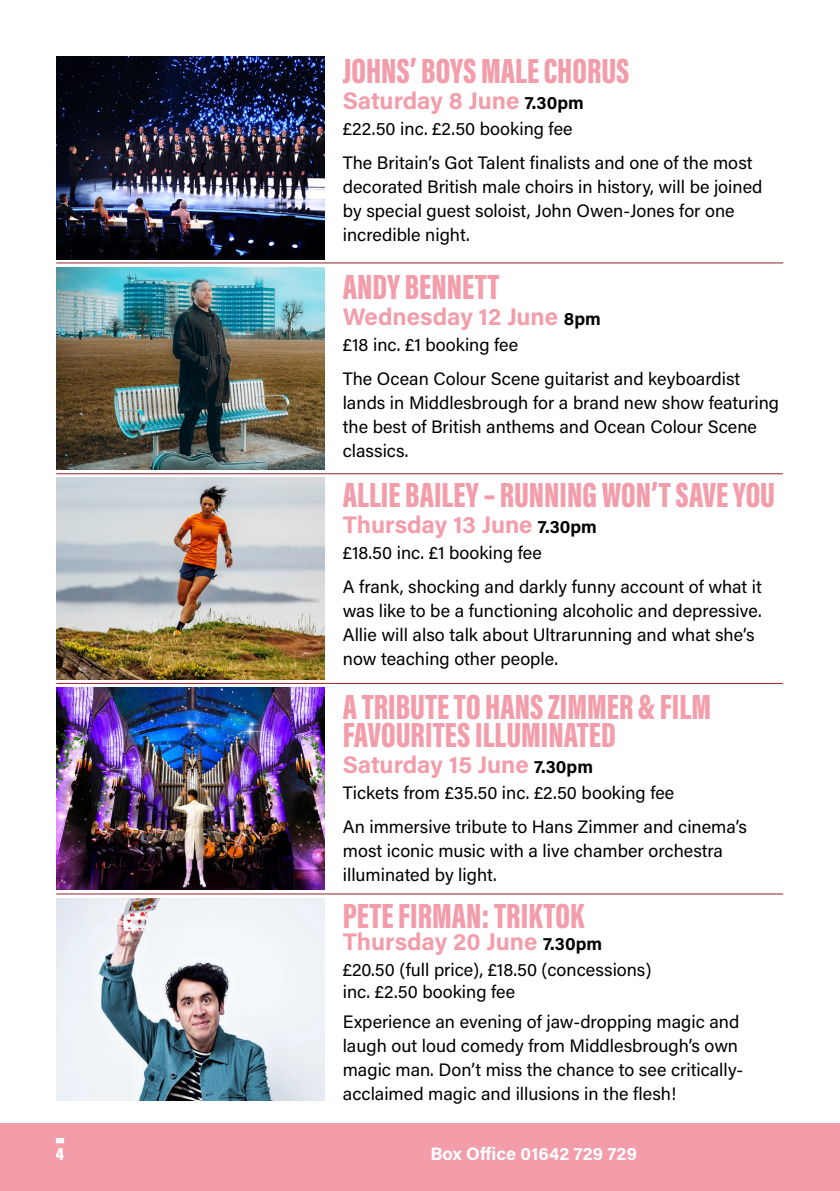
<style>
.page{position:relative;width:840px;height:1191px;background:#fff}
.page>*{position:absolute;margin:0;border:0;box-sizing:border-box;transform-origin:0 0}
.t1{font:900 36px/28px "Acumin Pro Extra Cond";color:#f39dab}
.t2{font:700 24px "Acumin Pro";color:#f39dab}
.t3{font:18px/24px "Acumin Pro";color:#000}
.t4{font:700 18px "Acumin Pro";letter-spacing:.005em;color:#fff}
.t5{font:900 18px "Acumin Pro Cond";color:#fff}
.s1{font-size:18px;color:#000}
</style>
<div class="page">
<div style="left:0;top:1123px;width:839px;height:68px;background:#f39dab"></div>
<div style="left:56px;top:1138px;width:8px;height:5px;background:#fff"></div>
<img style="left:57px;top:268px;width:267px;height:201px">
<img style="left:57px;top:478px;width:267px;height:201px">
<img style="left:57px;top:57px;width:267px;height:202px">
<img style="left:57px;top:688px;width:267px;height:202px">
<img style="left:57px;top:898px;width:267px;height:202px">
<hr style="left:56px;top:263px;width:726px;height:1px;background:#972029">
<hr style="left:56px;top:473px;width:726px;height:1px;background:#972029">
<hr style="left:56px;top:683px;width:726px;height:1px;background:#972029">
<hr style="left:56px;top:893px;width:726px;height:1px;background:#972029">
<h1 class="t1" style="left:342px;top:57px;width:288px">JOHNS’ BOYS MALE CHORUS</h1>
<h2 class="t2" style="left:342px;top:84px;width:242px">Saturday 8 June <span class="s1">7.30pm</span></h2>
<p class="t3" style="left:342px;top:111px;width:411px;line-height:34px">£22.50 inc. £2.50 booking fee<br>The Britain’s Got Talent finalists and one of the most</p>
<p class="t3" style="left:342px;top:174px;width:421px">decorated British male choirs in history, will be joined by special guest soloist, John Owen-Jones for one incredible night.</p>
<h1 class="t1" style="left:342px;top:273px;width:158px">ANDY BENNETT</h1>
<h2 class="t2" style="left:342px;top:300px;width:259px">Wednesday 12 June <span class="s1">8pm</span></h2>
<p class="t3" style="left:342px;top:327px;width:399px;line-height:34px">£18 inc. £1 booking fee<br>The Ocean Colour Scene guitarist and keyboardist</p>
<p class="t3" style="left:342px;top:390px;width:437px">lands in Middlesbrough for a brand new show featuring the best of British anthems and Ocean Colour Scene classics.</p>
<h1 class="t1" style="left:342px;top:481px;width:433px">ALLIE BAILEY – RUNNING WON’T SAVE YOU</h1>
<h2 class="t2" style="left:342px;top:508px;width:255px">Thursday 13 June <span class="s1">7.30pm</span></h2>
<p class="t3" style="left:342px;top:535px;width:420px;line-height:34px">£18.50 inc. £1 booking fee<br>A frank, shocking and darkly funny account of what it</p>
<p class="t3" style="left:342px;top:598px;width:420px">was like to be a functioning alcoholic and depressive.<br>Allie will also talk about Ultrarunning and what she’s now teaching other people.</p>
<h1 class="t1" style="left:342px;top:693px;width:369px">A TRIBUTE TO HANS ZIMMER &amp; FILM<br>FAVOURITES ILLUMINATED</h1>
<h2 class="t2" style="left:342px;top:748px;width:252px">Saturday 15 June <span class="s1">7.30pm</span></h2>
<p class="t3" style="left:342px;top:775px;width:405px;line-height:34px">Tickets from £35.50 inc. £2.50 booking fee<br>An immersive tribute to Hans Zimmer and cinema’s</p>
<p class="t3" style="left:342px;top:838px;width:381px">most iconic music with a live chamber orchestra illuminated by light.</p>
<h1 class="t1" style="left:342px;top:901px;width:243px">PETE FIRMAN: TRIKTOK</h1>
<h2 class="t2" style="left:342px;top:924px;width:261px">Thursday 20 June <span class="s1">7.30pm</span></h2>
<p class="t3" style="left:342px;top:957px;width:310px;line-height:22px">£20.50 (full price), £18.50 (concessions) inc. £2.50 booking fee</p>
<p class="t3" style="left:342px;top:1008px;width:401px">Experience an evening of jaw-dropping magic and laugh out loud comedy from Middlesbrough’s own magic man. Don’t miss the chance to see critically&shy;acclaimed magic and illusions in the flesh!</p>
<p class="t5" style="left:56px;top:1142px;width:10px">4</p>
<p class="t4" style="left:430px;top:1141px;width:208px">Box Office 01642 729 729</p>
</div>
